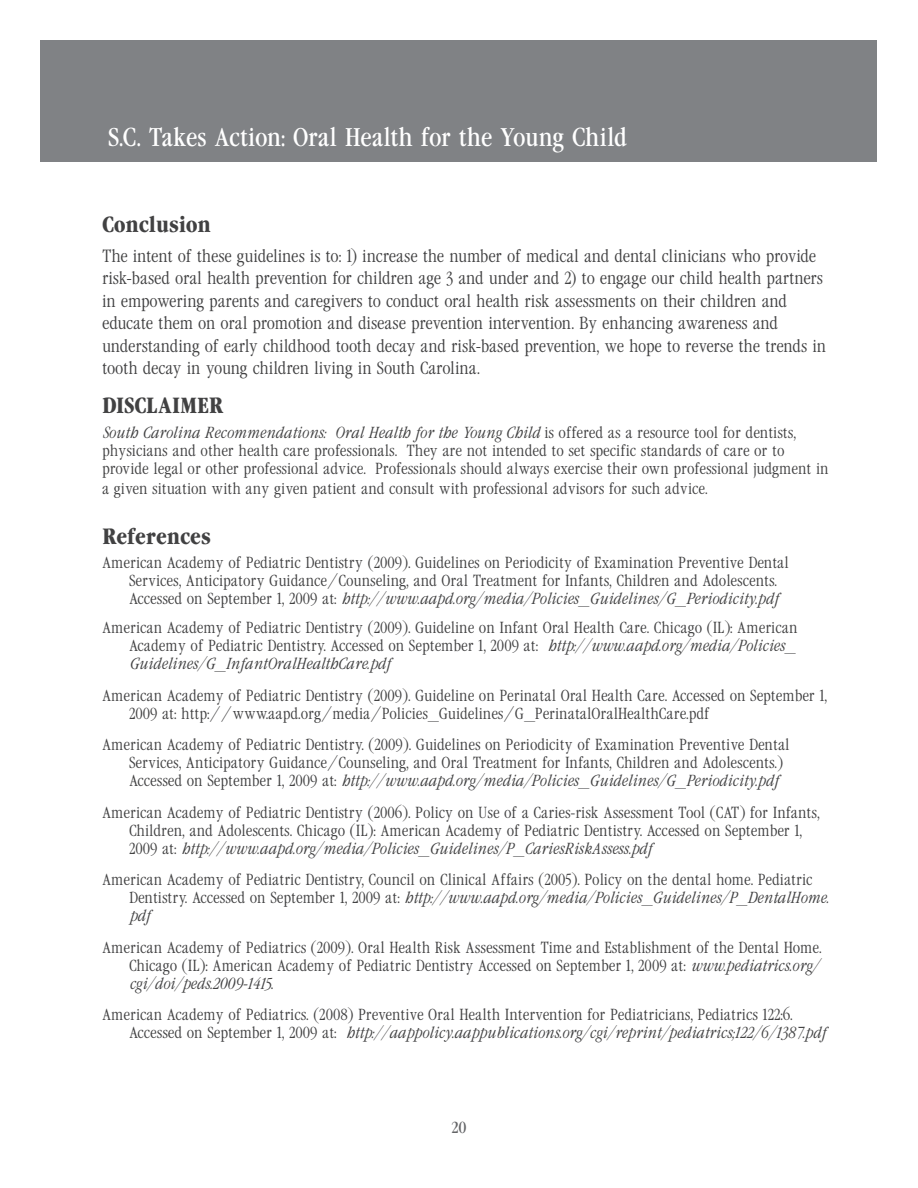
<style>
.page{position:relative;width:918px;height:1188px;background:#fff}
.page>*{position:absolute;margin:0;border:0;box-sizing:border-box;transform-origin:0 0}
.t1{font:24px "Garamond Cond";letter-spacing:-.02em;color:#fff}
.t2{font:700 21px "Garamond Cond";letter-spacing:-.01em;color:#414142}
.t3{font:300 16.5px/22.5px "Garamond Cond";letter-spacing:-.01em;color:#414142}
.t4{font:300 15px/18px "Garamond Cond";color:#414142}
.t5{font:15px "Garamond Cond";color:#636466}
.s1{font-style:italic}
</style>
<div class="page">
<div style="left:40px;top:40px;width:838px;height:122px;background:#808285"></div>
<h1 class="t1" style="left:108px;top:122px;width:521px">S.C. Takes Action: Oral Health for the Young Child</h1>
<h2 class="t2" style="left:102px;top:211px;width:111px">Conclusion</h2>
<p class="t3" style="left:102px;top:245px;width:726px">The intent of these guidelines is to: 1) increase the number of medical and dental clinicians who provide risk-based oral health prevention for children age 3 and under and 2) to engage our child health partners in empowering parents and caregivers to conduct oral health risk assessments on their children and educate them on oral promotion and disease prevention intervention. By enhancing awareness and understanding of early childhood tooth decay and risk-based prevention, we hope to reverse the trends in tooth decay in young children living in South Carolina.</p>
<h2 class="t2" style="left:102px;top:392px;width:123px">DISCLAIMER</h2>
<p class="t4" style="left:102px;top:424px;width:728px"><span class="s1">South Carolina Recommendations: Oral Health for the Young Child</span> is offered as a resource tool for dentists, physicians and other health care professionals. They are not intended to set specific standards of care or to provide legal or other professional advice. Professionals should always exercise their own professional judgment in</p>
<p class="t4" style="left:102px;top:480px;width:607px">a given situation with any given patient and consult with professional advisors for such advice.</p>
<h2 class="t2" style="left:102px;top:522px;width:110px">References</h2>
<p class="t4" style="left:129px;top:554px;width:661px;text-indent:-27px">American Academy of Pediatric Dentistry (2009). Guidelines on Periodicity of Examination Preventive Dental<br>Services, Anticipatory Guidance/Counseling, and Oral Treatment for Infants, Children and Adolescents.<br>Accessed on September 1, 2009 at: <span class="s1">http://www.aapd.org/media/Policies_Guidelines/G_Periodicity.pdf</span></p>
<p class="t4" style="left:129px;top:619px;width:670px;text-indent:-27px">American Academy of Pediatric Dentistry (2009). Guideline on Infant Oral Health Care. Chicago (IL): American<br>Academy of Pediatric Dentistry. Accessed on September 1, 2009 at: <span class="s1">http://www.aapd.org/media/Policies_<br>Guidelines/G_InfantOralHealthCare.pdf</span></p>
<p class="t4" style="left:129px;top:686px;width:700px;text-indent:-27px">American Academy of Pediatric Dentistry (2009). Guideline on Perinatal Oral Health Care. Accessed on September 1,<br>2009 at: http://www.aapd.org/media/Policies_Guidelines/G_PerinatalOralHealthCare.pdf</p>
<p class="t4" style="left:129px;top:736px;width:662px;text-indent:-27px">American Academy of Pediatric Dentistry. (2009). Guidelines on Periodicity of Examination Preventive Dental<br>Services, Anticipatory Guidance/Counseling, and Oral Treatment for Infants, Children and Adolescents.)<br>Accessed on September 1, 2009 at: <span class="s1">http://www.aapd.org/media/Policies_Guidelines/G_Periodicity.pdf</span></p>
<p class="t4" style="left:129px;top:803px;width:692px;text-indent:-27px">American Academy of Pediatric Dentistry (2006). Policy on Use of a Caries-risk Assessment Tool (CAT) for Infants,<br>Children, and Adolescents. Chicago (IL): American Academy of Pediatric Dentistry. Accessed on September 1,<br>2009 at: <span class="s1">http://www.aapd.org/media/Policies_Guidelines/P_CariesRiskAssess.pdf</span></p>
<p class="t4" style="left:129px;top:871px;width:701px;text-indent:-27px">American Academy of Pediatric Dentistry, Council on Clinical Affairs (2005). Policy on the dental home. Pediatric<br>Dentistry. Accessed on September 1, 2009 at: <span class="s1">http://www.aapd.org/media/Policies_Guidelines/P_DentalHome. pdf</span></p>
<p class="t4" style="left:129px;top:938px;width:694px;text-indent:-27px">American Academy of Pediatrics (2009). Oral Health Risk Assessment Time and Establishment of the Dental Home.<br>Chicago (IL): American Academy of Pediatric Dentistry Accessed on September 1, 2009 at: <span class="s1">www.pediatrics.org/ cgi/doi/peds.2009-1415</span>.</p>
<p class="t4" style="left:129px;top:1006px;width:699px;text-indent:-27px">American Academy of Pediatrics. (2008) Preventive Oral Health Intervention for Pediatricians, Pediatrics 122:6.<br>Accessed on September 1, 2009 at: <span class="s1">http://aappolicy.aappublications.org/cgi/reprint/pediatrics;122/6/1387.pdf</span></p>
<p class="t5" style="left:451px;top:1119px;width:17px">20</p>
</div>
